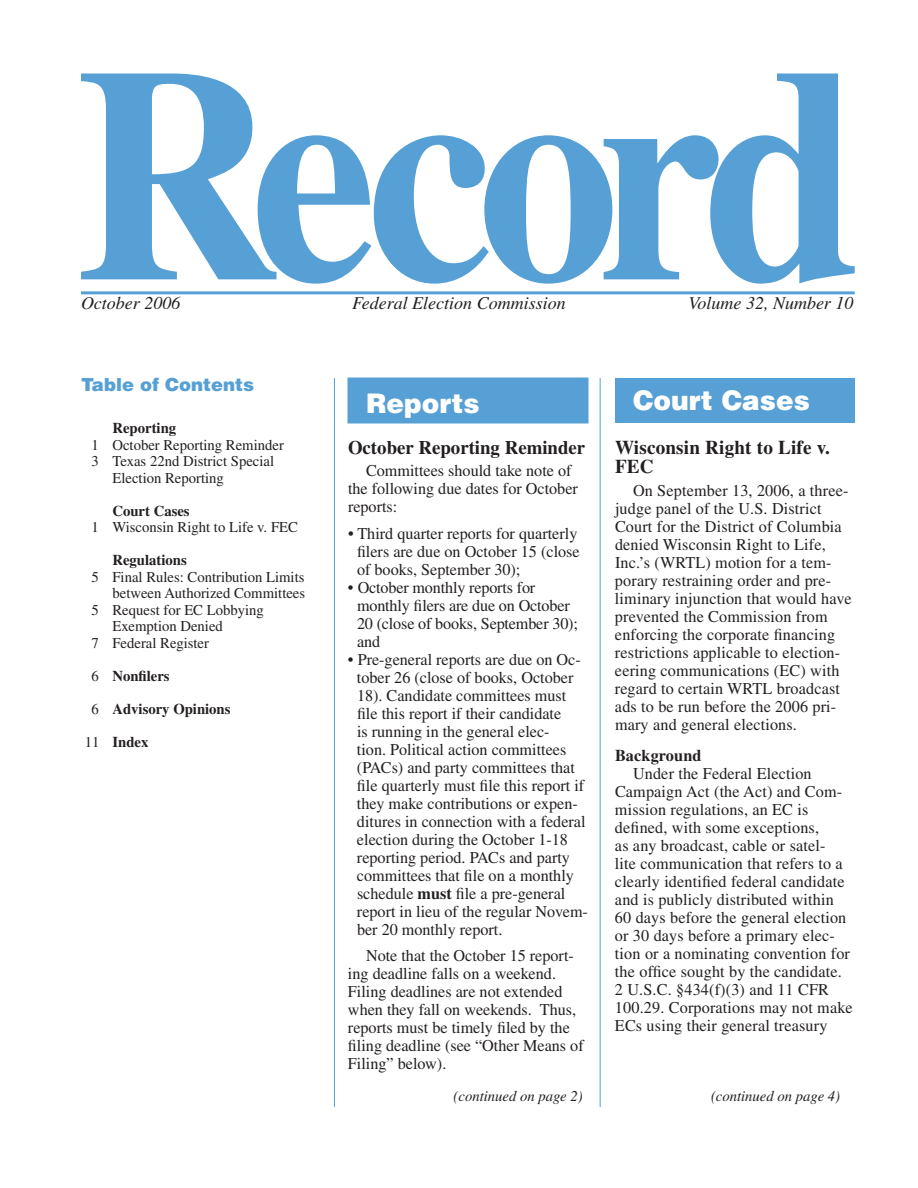
<style>
.page{position:relative;width:918px;height:1188px;background:#fff}
.page>*{position:absolute;margin:0;border:0;box-sizing:border-box;transform-origin:0 0}
.t1{font:900 27px "Helvetica LT Std";color:#fff}
.t2{font:700 19.5px/19.5px "Times LT Std";letter-spacing:.01em;color:#231f20}
.t3{font:700 19.2px "Times LT Std";color:#231f20}
.t4{font:italic 18px "Times LT Std";color:#231f20}
.t5{font:900 18px "Helvetica LT Std";color:#56a0d5}
.t6{font:16.5px/18px "Times LT Std";color:#231f20}
.t7{font:700 16.5px "Times LT Std";letter-spacing:.01em;color:#231f20}
.t8{font:15px "Times LT Std";color:#231f20}
.t9{font:700 15px/33px "Times LT Std";color:#231f20}
.t10{font:italic 15px "Times LT Std";color:#231f20}
.s1{font-weight:400}
.s2{font-weight:700}
</style>
<div class="page">
<svg style="left:81px;top:74px;width:774px;height:210px"></svg>
<svg style="left:81px;top:291px;width:774px;height:3px;background:#6aabda"></svg>
<hr style="left:334px;top:378px;width:1px;height:729px;background:#56a0d5">
<hr style="left:600px;top:378px;width:1px;height:729px;background:#56a0d5">
<div style="left:348px;top:378px;width:240px;height:45px;background:#56a0d5"></div>
<div style="left:616px;top:379px;width:238px;height:43px;background:#56a0d5"></div>
<div style="left:615px;top:378px;width:240px;height:45px;border:2px solid #56a0d5"></div>
<p class="t4" style="left:81px;top:294px;width:101px">October 2006</p>
<p class="t4" style="left:352px;top:294px;width:215px">Federal Election Commission</p>
<p class="t4" style="left:689px;top:294px;width:166px">Volume 32, Number 10</p>
<p class="t5" style="left:81px;top:373px;width:175px">Table of Contents</p>
<p class="t9" style="left:112px;top:411px;width:65px">Reporting</p>
<p class="t8" style="left:92px;top:436px;width:194px">1 October Reporting Reminder</p>
<p class="t8" style="left:92px;top:453px;width:184px">3 Texas 22nd District Special</p>
<p class="t8" style="left:112px;top:469px;width:113px">Election Reporting</p>
<p class="t9" style="left:112px;top:494px;width:79px">Court Cases</p>
<p class="t8" style="left:92px;top:519px;width:208px">1 Wisconsin Right to Life v. FEC</p>
<p class="t9" style="left:112px;top:543px;width:76px">Regulations</p>
<p class="t8" style="left:92px;top:568px;width:214px">5 Final Rules: Contribution Limits</p>
<p class="t8" style="left:112px;top:585px;width:194px">between Authorized Committees</p>
<p class="t8" style="left:92px;top:601px;width:174px">5 Request for EC Lobbying</p>
<p class="t8" style="left:113px;top:618px;width:112px">Exemption Denied</p>
<p class="t8" style="left:92px;top:634px;width:119px">7 Federal Register</p>
<p class="t9" style="left:92px;top:659px;width:140px"><span class="s1">6</span> Nonfilers<br><span class="s1">6</span> Advisory Opinions</p>
<p class="t9" style="left:85px;top:725px;width:65px"><span class="s1">11</span> Index</p>
<h1 class="t1" style="left:366px;top:385px;width:115px">Reports</h1>
<h1 class="t1" style="left:633px;top:382px;width:178px">Court Cases</h1>
<p class="t3" style="left:348px;top:436px;width:239px">October Reporting Reminder</p>
<p class="t6" style="left:348px;top:462px;width:231px;text-indent:18px">Committees should take note of the following due dates for October reports:</p>
<p class="t6" style="left:357px;top:524px;width:224px;text-indent:-9px">• Third quarter reports for quarterly filers are due on October 15 (close of books, September 30);</p>
<p class="t6" style="left:357px;top:578px;width:223px;text-indent:-9px">• October monthly reports for monthly filers are due on October<br>20 (close of books, September 30); and</p>
<p class="t6" style="left:357px;top:650px;width:232px;text-indent:-9px">• Pre-general reports are due on Oc&shy;tober 26 (close of books, October 18). Candidate committees must file this report if their candidate<br>is running in the general elec-<br>tion. Political action committees (PACs) and party committees that file quarterly must file this report if they make contributions or expen&shy;ditures in connection with a federal election during the October 1-18 reporting period. PACs and party committees that file on a monthly schedule <span class="s2">must</span> file a pre-general report in lieu of the regular Novem&shy;ber 20 monthly report.</p>
<p class="t6" style="left:348px;top:946px;width:237px;text-indent:18px">Note that the October 15 report&shy;ing deadline falls on a weekend.<br>Filing deadlines are not extended when they fall on weekends. Thus, reports must be timely filed by the filing deadline (see “Other Means of<br>Filing” below).</p>
<p class="t2" style="left:615px;top:437px;width:216px">Wisconsin Right to Life v.<br>FEC</p>
<p class="t6" style="left:615px;top:481px;width:238px;text-indent:18px">On September 13, 2006, a three&shy;judge panel of the U.S. District<br>Court for the District of Columbia denied Wisconsin Right to Life,<br>Inc.’s (WRTL) motion for a tem&shy;porary restraining order and pre&shy;liminary injunction that would have prevented the Commission from enforcing the corporate financing restrictions applicable to election&shy;eering communications (EC) with regard to certain WRTL broadcast ads to be run before the 2006 pri&shy;mary and general elections.</p>
<p class="t7" style="left:615px;top:746px;width:88px">Background</p>
<p class="t6" style="left:615px;top:765px;width:239px;text-indent:18px">Under the Federal Election Campaign Act (the Act) and Com&shy;mission regulations, an EC is defined, with some exceptions,<br>as any broadcast, cable or satel-<br>lite communication that refers to a clearly identified federal candidate and is publicly distributed within 60 days before the general election or 30 days before a primary elec&shy;tion or a nominating convention for the office sought by the candidate.<br>2 U.S.C. §434(f)(3) and 11 CFR 100.29. Corporations may not make ECs using their general treasury</p>
<p class="t10" style="left:454px;top:1087px;width:131px">(continued on page 2)</p>
<p class="t10" style="left:711px;top:1087px;width:131px">(continued on page 4)</p>
</div>
